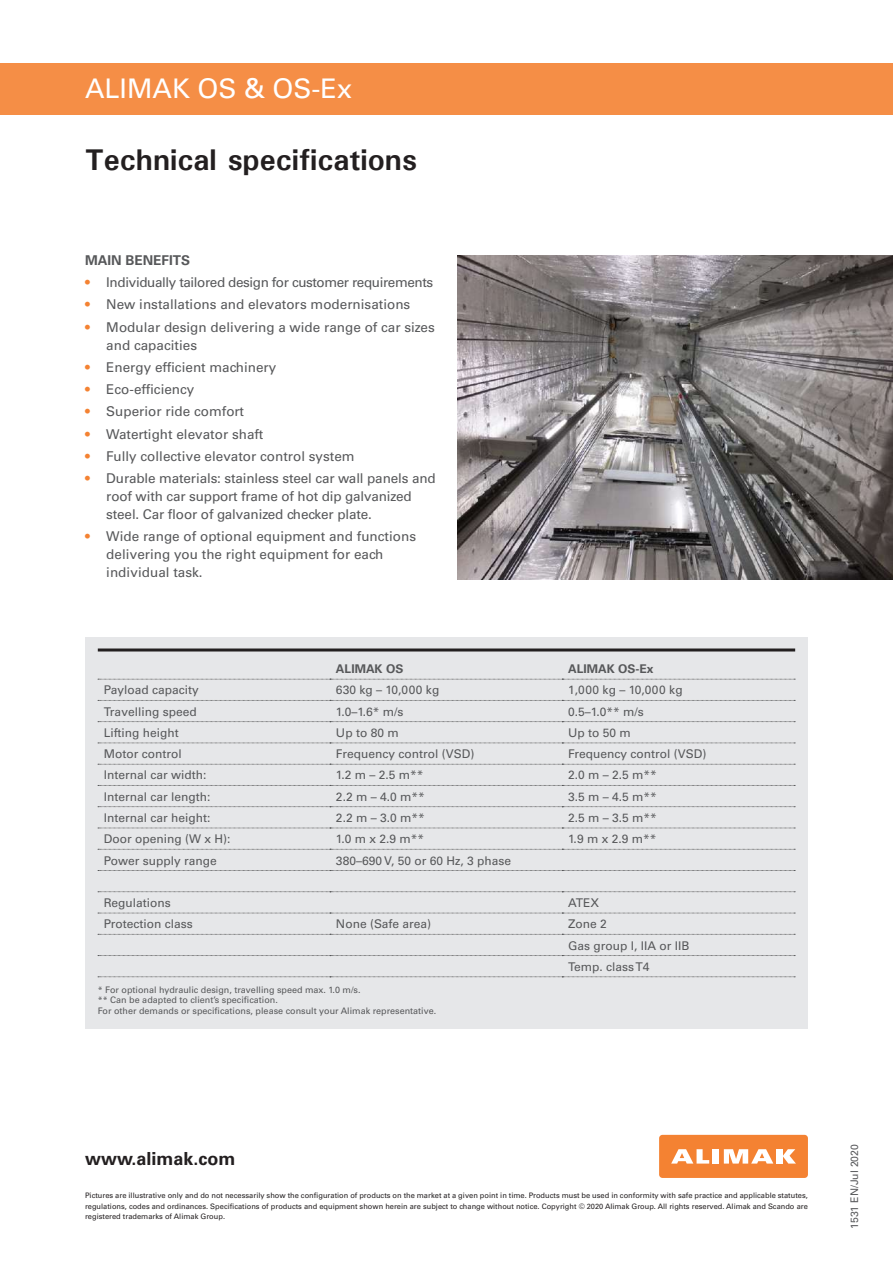
<style>
.page{position:relative;width:893px;height:1263px;background:#fff}
.page>*{position:absolute;margin:0;border:0;box-sizing:border-box;transform-origin:0 0}
.t1{font:700 30px "Univers";color:#231f20}
.t2{font:27px "Univers LT Std";color:#fff}
.t3{font:700 18px "Univers LT Std";color:#231f20}
.t4{font:13.5px/18px "Univers LT Std";color:#57585a}
.t5{font:13.5px "Univers LT Std";letter-spacing:-.03em;color:#57585a}
.t6{font:700 13.5px "Univers LT Std";color:#57585a}
.t7{font:12px/21.3px "Univers LT Std";color:#57585a}
.t8{font:700 12px "Univers LT Std";color:#57585a}
.t9{font:12px "Univers LT Std";letter-spacing:.04em;color:#57585a}
.t10{font:12px "Univers LT Std";letter-spacing:.02em;color:#57585a}
.t11{font:10.5px "Univers LT Std";color:#57585a}
.t12{font:9px/10.8px "Univers LT Std";color:#57585a}
.t13{font:7.5px/10.5px "Univers LT Std";color:#231f20;text-align:justify}
.s1{color:#f48232}
</style>
<div class="page">
<div style="left:659px;top:1135px;width:149px;height:43px;background:#f48232;border-radius:3px"></div>
<div style="left:713px;top:1149px;width:6px;height:14px;background:#fff"></div>
<div style="left:776px;top:1149px;width:7px;height:14px;background:#fff"></div>
<svg style="left:783px;top:1149px;width:13px;height:14px"></svg>
<svg style="left:671px;top:1149px;width:38px;height:14px"></svg>
<svg style="left:724px;top:1149px;width:49px;height:14px"></svg>
<div style="left:85px;top:638px;width:723px;height:391px;background:#e6e7e9"></div>
<hr style="left:98px;top:648px;width:697px;height:3px;background:#231f20">
<svg style="left:98px;top:679px;width:697px;height:1px"></svg>
<svg style="left:98px;top:700px;width:697px;height:1px"></svg>
<svg style="left:98px;top:721px;width:697px;height:1px"></svg>
<svg style="left:98px;top:743px;width:697px;height:1px"></svg>
<svg style="left:98px;top:764px;width:697px;height:1px"></svg>
<svg style="left:98px;top:785px;width:697px;height:1px"></svg>
<svg style="left:98px;top:806px;width:697px;height:1px"></svg>
<svg style="left:98px;top:828px;width:697px;height:1px"></svg>
<svg style="left:98px;top:849px;width:697px;height:1px"></svg>
<svg style="left:98px;top:870px;width:697px;height:1px"></svg>
<svg style="left:98px;top:891px;width:697px;height:1px"></svg>
<svg style="left:98px;top:913px;width:697px;height:1px"></svg>
<svg style="left:98px;top:934px;width:697px;height:1px"></svg>
<svg style="left:98px;top:955px;width:697px;height:1px"></svg>
<svg style="left:98px;top:976px;width:697px;height:1px"></svg>
<img style="left:457px;top:255px;width:436px;height:324px">
<div style="left:0;top:64px;width:893px;height:51px;background:#f58e46"></div>
<h2 class="t2" style="left:85px;top:73px;width:269px">ALIMAK OS &amp; OS-Ex</h2>
<h1 class="t1" style="left:85px;top:140px;width:333px">Technical specifications</h1>
<p class="t6" style="left:85px;top:252px;width:107px">MAIN BENEFITS</p>
<p class="t5" style="left:85px;top:274px;width:350px"><span class="s1">•</span> Individually tailored design for customer requirements</p>
<p class="t4" style="left:85px;top:296px;width:327px"><span class="s1">•</span> New installations and elevators modernisations</p>
<p class="t4" style="left:106px;top:318px;width:330px;text-indent:-21px"><span class="s1">•</span> Modular design delivering a wide range of car sizes and capacities</p>
<p class="t4" style="left:85px;top:358px;width:193px"><span class="s1">•</span> Energy efficient machinery</p>
<p class="t4" style="left:85px;top:380px;width:111px"><span class="s1">•</span> Eco-efficiency</p>
<p class="t4" style="left:85px;top:403px;width:160px"><span class="s1">•</span> Superior ride comfort</p>
<p class="t4" style="left:85px;top:425px;width:180px"><span class="s1">•</span> Watertight elevator shaft</p>
<p class="t4" style="left:85px;top:447px;width:271px"><span class="s1">•</span> Fully collective elevator control system</p>
<p class="t4" style="left:106px;top:469px;width:331px;text-indent:-21px"><span class="s1">•</span> Durable materials: stainless steel car wall panels and roof with car support frame of hot dip galvanized steel. Car floor of galvanized checker plate.</p>
<p class="t4" style="left:106px;top:528px;width:311px;text-indent:-21px"><span class="s1">•</span> Wide range of optional equipment and functions delivering you the right equipment for each individual task.</p>
<p class="t8" style="left:336px;top:662px;width:69px">ALIMAK OS</p>
<p class="t8" style="left:568px;top:662px;width:87px">ALIMAK OS-Ex</p>
<p class="t7" style="left:104px;top:679px;width:97px">Payload capacity</p>
<p class="t10" style="left:336px;top:683px;width:105px">630 kg – 10,000 kg</p>
<p class="t9" style="left:568px;top:683px;width:116px">1,000 kg – 10,000 kg</p>
<p class="t7" style="left:104px;top:701px;width:94px">Travelling speed</p>
<p class="t7" style="left:336px;top:701px;width:69px">1.0–1.6* m/s</p>
<p class="t7" style="left:568px;top:701px;width:77px">0.5–1.0** m/s</p>
<p class="t7" style="left:104px;top:722px;width:77px">Lifting height</p>
<p class="t7" style="left:336px;top:722px;width:64px">Up to 80 m</p>
<p class="t7" style="left:568px;top:722px;width:64px">Up to 50 m</p>
<p class="t7" style="left:104px;top:743px;width:79px">Motor control</p>
<p class="t7" style="left:336px;top:743px;width:140px">Frequency control (VSD)</p>
<p class="t7" style="left:568px;top:743px;width:140px">Frequency control (VSD)</p>
<p class="t7" style="left:104px;top:765px;width:104px">Internal car width:</p>
<p class="t7" style="left:336px;top:765px;width:89px">1.2 m – 2.5 m**</p>
<p class="t7" style="left:568px;top:765px;width:90px">2.0 m – 2.5 m**</p>
<p class="t7" style="left:104px;top:786px;width:108px">Internal car length:</p>
<p class="t7" style="left:336px;top:786px;width:90px">2.2 m – 4.0 m**</p>
<p class="t7" style="left:568px;top:786px;width:90px">3.5 m – 4.5 m**</p>
<p class="t7" style="left:104px;top:807px;width:108px">Internal car height:</p>
<p class="t7" style="left:336px;top:807px;width:90px">2.2 m – 3.0 m**</p>
<p class="t7" style="left:568px;top:807px;width:90px">2.5 m – 3.5 m**</p>
<p class="t7" style="left:104px;top:828px;width:128px">Door opening (W x H):</p>
<p class="t7" style="left:336px;top:828px;width:90px">1.0 m x 2.9 m**</p>
<p class="t7" style="left:568px;top:828px;width:90px">1.9 m x 2.9 m**</p>
<p class="t7" style="left:104px;top:850px;width:114px">Power supply range</p>
<p class="t7" style="left:336px;top:850px;width:177px">380–690 V, 50 or 60 Hz, 3 phase</p>
<p class="t7" style="left:104px;top:892px;width:69px">Regulations</p>
<p class="t7" style="left:568px;top:892px;width:33px">ATEX</p>
<p class="t7" style="left:104px;top:913px;width:91px">Protection class</p>
<p class="t7" style="left:336px;top:913px;width:97px">None (Safe area)</p>
<p class="t7" style="left:568px;top:913px;width:123px">Zone 2<br>Gas group I, IIA or IIB<br>Temp. class T4</p>
<p class="t12" style="left:98px;top:984px;width:340px">* For optional hydraulic design, travelling speed max. 1.0 m/s.<br>** Can be adapted to client’s specification.<br>For other demands or specifications, please consult your Alimak representative.</p>
<h3 class="t3" style="left:85px;top:1148px;width:152px">www.alimak.com</h3>
<p class="t13" style="left:85px;top:1190px;width:724px">Pictures are illustrative only and do not necessarily show the configuration of products on the market at a given point in time. Products must be used in conformity with safe practice and applicable statutes, regulations, codes and ordinances. Specifications of products and equipment shown herein are subject to change without notice. Copyright © 2020 Alimak Group. All rights reserved. Alimak and Scando are registered trademarks of Alimak Group.</p>
<p class="t11" style="left:848px;top:1229px;width:86px;rotate:-90deg">1531 EN/Jul 2020</p>
</div>
